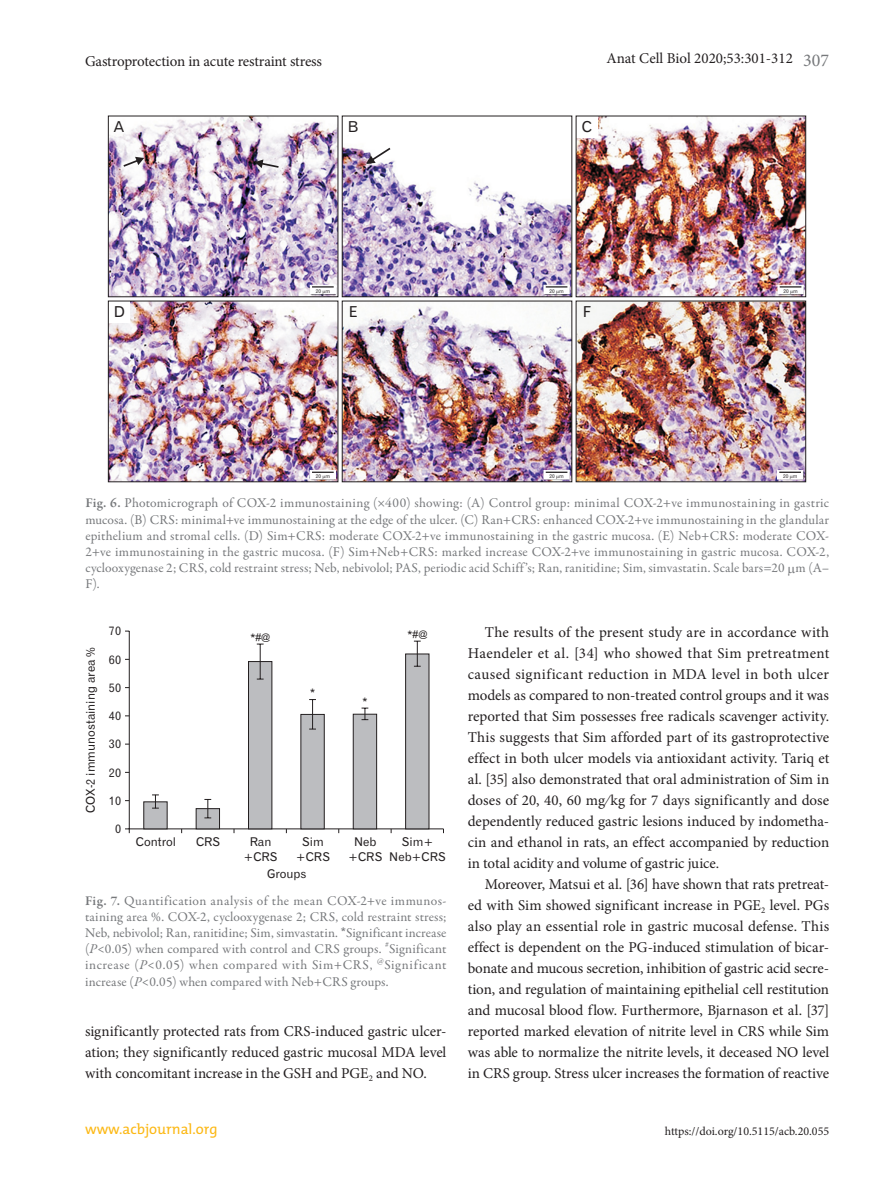
<style>
.page{position:relative;width:893px;height:1191px;background:#fff}
.page>*{position:absolute;margin:0;border:0;box-sizing:border-box;transform-origin:0 0}
.본문{font:15px/21px "Minion Pro";letter-spacing:-.01em;color:#231f20;text-align:justify}
.t1{font:15px "Gothic 720 BT Roman B";color:#231f20}
.t2{font:14.7px "The Mix";color:#fcb814}
.그림설명{font:13.5px/16.2px "Garamond Premr Pro";letter-spacing:.015em;color:#76787b;text-align:justify}
.그림설명-2{font:13.5px "Garamond Premr Pro";letter-spacing:.04em;color:#76787b}
.t3{font:12.9px "Arial";color:#231f20}
.t4{font:12px/14.4px "Gothic 720 BT Roman B";color:#231f20;text-align:center}
.t5{font:12px "Minion Pro";color:#231f20}
.그림설명-3{font:7.8px "Garamond Premr Pro";color:#76787b}
.t6{font:5.25px "Gothic 720 BT Roman B";color:#231f20}
.s1{font-size:18px;color:#76787b}
.s2{font-weight:600}
.s3{font-size:10.5px}
.s4{font-family:"Arial"}
.s5{font-style:italic}
</style>
<div class="page">
<img style="left:108px;top:116px;width:698px;height:366px">
<div style="left:310px;top:470px;width:26px;height:9px;background:#fff"></div>
<hr style="left:312px;top:471px;width:22px;height:2px;background:#231f20">
<div style="left:544px;top:470px;width:25px;height:9px;background:#fff"></div>
<hr style="left:546px;top:471px;width:21px;height:2px;background:#231f20">
<div style="left:777px;top:470px;width:26px;height:9px;background:#fff"></div>
<hr style="left:779px;top:471px;width:22px;height:2px;background:#231f20">
<div style="left:310px;top:285px;width:26px;height:9px;background:#fff"></div>
<div style="left:544px;top:285px;width:25px;height:9px;background:#fff;border:1px solid #fff"></div>
<div style="left:778px;top:285px;width:25px;height:9px;background:#fff;border:1px solid #fff"></div>
<svg style="left:366px;top:146px;width:26px;height:18px"></svg>
<svg style="left:255px;top:159px;width:25px;height:10px"></svg>
<svg style="left:122px;top:157px;width:22px;height:11px"></svg>
<svg style="left:125px;top:630px;width:319px;height:199px"></svg>
<div style="left:143px;top:801px;width:25px;height:28px;background:#bcbdc0;border:1px solid #231f20"></div>
<svg style="left:152px;top:794px;width:7px;height:14px"></svg>
<div style="left:196px;top:808px;width:24px;height:21px;background:#bcbdc0;border:1px solid #231f20"></div>
<svg style="left:204px;top:799px;width:7px;height:19px"></svg>
<div style="left:248px;top:661px;width:24px;height:168px;background:#bcbdc0;border:1px solid #231f20"></div>
<hr style="left:260px;top:644px;width:1px;height:35px;background:#231f20">
<div style="left:300px;top:714px;width:25px;height:115px;background:#bcbdc0;border:1px solid #231f20"></div>
<hr style="left:312px;top:699px;width:1px;height:30px;background:#231f20">
<div style="left:353px;top:714px;width:24px;height:115px;background:#bcbdc0;border:1px solid #231f20"></div>
<svg style="left:362px;top:707px;width:6px;height:13px"></svg>
<div style="left:405px;top:653px;width:24px;height:176px;background:#bcbdc0;border:1px solid #231f20"></div>
<svg style="left:414px;top:640px;width:7px;height:27px"></svg>
<svg style="left:312px;top:286px;width:22px;height:8px"></svg>
<svg style="left:546px;top:286px;width:21px;height:8px"></svg>
<svg style="left:780px;top:286px;width:21px;height:8px"></svg>
<p class="본문" style="left:85px;top:50px;width:238px">Gastroprotection in acute restraint stress</p>
<p class="t1" style="left:114px;top:118px;width:12px">A</p>
<p class="t1" style="left:348px;top:118px;width:12px">B</p>
<p class="본문" style="left:606px;top:48px;width:224px">Anat Cell Biol 2020;53:301-312 <span class="s1">307</span></p>
<p class="t1" style="left:582px;top:118px;width:12px">C</p>
<p class="t6" style="left:316px;top:288px;width:16px">20 m</p>
<p class="t6" style="left:550px;top:288px;width:16px">20 m</p>
<p class="t6" style="left:784px;top:288px;width:16px">20 m</p>
<p class="t1" style="left:114px;top:303px;width:13px">D</p>
<p class="t1" style="left:349px;top:303px;width:10px">E</p>
<p class="t1" style="left:583px;top:303px;width:10px">F</p>
<p class="t6" style="left:316px;top:473px;width:16px">20 m</p>
<p class="t6" style="left:550px;top:473px;width:16px">20 m</p>
<p class="t6" style="left:783px;top:473px;width:16px">20 m</p>
<p class="그림설명" style="left:85px;top:495px;width:745px"><span class="s2">Fig. 6.</span> Photomicrograph of COX-2 immunostaining (×400) showing: (A) Control group: minimal COX-2+ve immunostaining in gastric mucosa. (B) CRS: minimal+ve immunostaining at the edge of the ulcer. (C) Ran+CRS: enhanced COX-2+ve immunostaining in the glandular epithelium and stromal cells. (D) Sim+CRS: moderate COX-2+ve immunostaining in the gastric mucosa. (E) Neb+CRS: moderate COX-2+ve immunostaining in the gastric mucosa. (F) Sim+Neb+CRS: marked increase COX-2+ve immunostaining in gastric mucosa. COX-2, cyclooxygenase 2; CRS, cold restraint stress; Neb, nebivolol; PAS, periodic acid Schiff’s; Ran, ranitidine; Sim, simvastatin. Scale bars=20 m (A– F).</p>
<p class="t4" style="left:84px;top:813px;width:168px;rotate:-90deg">COX-2 immunostaining area %</p>
<p class="t4" style="left:109px;top:624px;width:14px">70</p>
<p class="t4" style="left:109px;top:652px;width:14px">60</p>
<p class="t4" style="left:109px;top:680px;width:14px">50</p>
<p class="t4" style="left:109px;top:708px;width:14px">40</p>
<p class="t4" style="left:109px;top:737px;width:14px">30</p>
<p class="t4" style="left:109px;top:765px;width:14px">20</p>
<p class="t4" style="left:109px;top:793px;width:14px">10</p>
<p class="t4" style="left:115px;top:821px;width:8px">0</p>
<p class="t3" style="left:250px;top:633px;width:22px">*<span class="s3">#</span><sup>@</sup></p>
<p class="t3" style="left:310px;top:688px;width:7px">*</p>
<p class="t3" style="left:363px;top:697px;width:7px">*</p>
<p class="t3" style="left:407px;top:630px;width:21px">*<span class="s3">#</span><sup>@</sup></p>
<p class="t4" style="left:136px;top:834px;width:42px">Control</p>
<p class="t4" style="left:196px;top:835px;width:26px">CRS</p>
<p class="t4" style="left:243px;top:835px;width:36px">Ran +CRS</p>
<p class="t4" style="left:296px;top:835px;width:36px">Sim +CRS</p>
<p class="t4" style="left:348px;top:835px;width:36px">Neb +CRS</p>
<p class="t4" style="left:389px;top:835px;width:58px">Sim+<br>Neb+CRS</p>
<p class="t4" style="left:267px;top:866px;width:41px">Groups</p>
<p class="그림설명" style="left:85px;top:892px;width:363px"><span class="s2">Fig. 7.</span> Quantification analysis of the mean COX-2+ve immunos&shy;taining area %. COX-2, cyclooxygenase 2; CRS, cold restraint stress; Neb, nebivolol; Ran, ranitidine; Sim, simvastatin. <span class="s4">*</span>Significant increase (<span class="s5">P</span>&lt;0.05) when compared with control and CRS groups.</p>
<p class="그림설명-3" style="left:385px;top:939px;width:5px">#</p>
<p class="그림설명" style="left:389px;top:941px;width:59px">Significant</p>
<p class="그림설명-2" style="left:85px;top:957px;width:289px">increase (<span class="s5">P</span>&lt;0.05) when compared with Sim+CRS,</p>
<p class="그림설명-3" style="left:377px;top:956px;width:8px">@</p>
<p class="그림설명" style="left:85px;top:957px;width:363px;text-indent:299px">Significant increase (<span class="s5">P</span>&lt;0.05) when compared with Neb+CRS groups.</p>
<p class="본문" style="left:85px;top:1021px;width:363px">significantly protected rats from CRS-induced gastric ulcer&shy;ation; they significantly reduced gastric mucosal MDA level with concomitant increase in the GSH and PGE<sub>2</sub> and NO.</p>
<p class="t2" style="left:85px;top:1117px;width:134px">www.acbjournal.org</p>
<p class="본문" style="left:468px;top:622px;width:363px;text-indent:17px">The results of the present study are in accordance with Haendeler et al. [34] who showed that Sim pretreatment caused significant reduction in MDA level in both ulcer models as compared to non-treated control groups and it was reported that Sim possesses free radicals scavenger activity.<br>This suggests that Sim afforded part of its gastroprotective effect in both ulcer models via antioxidant activity. Tariq et al. [35] also demonstrated that oral administration of Sim in doses of 20, 40, 60 mg⁄kg for 7 days significantly and dose dependently reduced gastric lesions induced by indometha&shy;cin and ethanol in rats, an effect accompanied by reduction in total acidity and volume of gastric juice.</p>
<p class="본문" style="left:468px;top:874px;width:363px;text-indent:17px">Moreover, Matsui et al. [36] have shown that rats pretreat&shy;ed with Sim showed significant increase in PGE<sub>2</sub> level. PGs also play an essential role in gastric mucosal defense. This effect is dependent on the PG-induced stimulation of bicar&shy;bonate and mucous secretion, inhibition of gastric acid secre&shy;tion, and regulation of maintaining epithelial cell restitution and mucosal blood flow. Furthermore, Bjarnason et al. [37] reported marked elevation of nitrite level in CRS while Sim was able to normalize the nitrite levels, it deceased NO level in CRS group. Stress ulcer increases the formation of reactive</p>
<p class="t5" style="left:665px;top:1123px;width:166px">https://doi.org/10.5115/acb.20.055</p>
</div>
